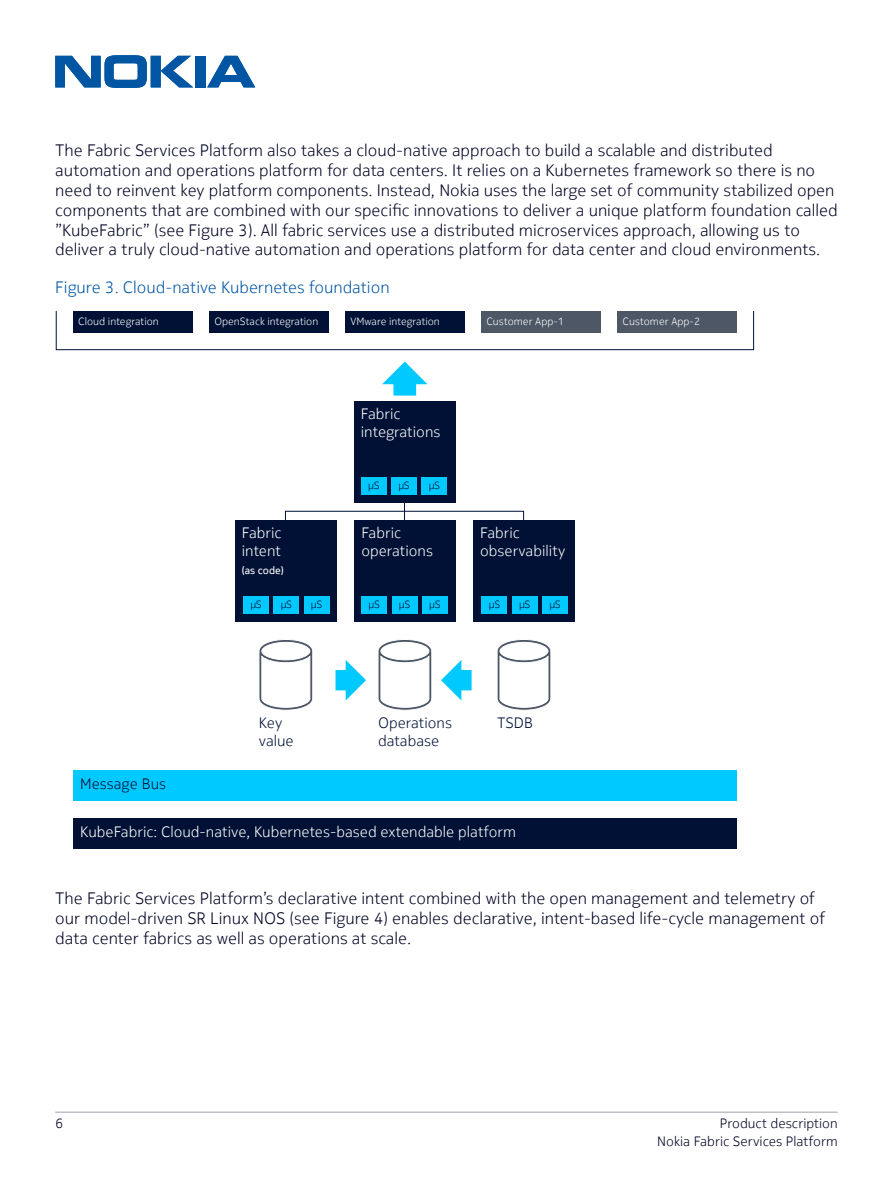
<style>
.page{position:relative;width:893px;height:1188px;background:#fff}
.page>*{position:absolute;margin:0;border:0;box-sizing:border-box;transform-origin:0 0}
.Body{font:300 16.5px/19.8px "Nokia Pure Text";color:#000324}
.Figure___table_capti{font:300 16.5px "Nokia Pure Text";color:#0056a3}
.t1{font:300 15px/18px "Nokia Pure Text";color:#fff}
.t2{font:300 15px/18px "Nokia Pure Text";color:#001135}
.t3{font:300 13.5px/18.6px "Nokia Pure Text";color:#000324;text-align:right}
.t4{font:300 10.5px "Nokia Pure Text";color:#fff}
.t5{font:300 10.5px "Nokia Pure Text";letter-spacing:-.03em;color:#001135}
.t6{font:10.5px "Nokia Pure Text";color:#fff}
</style>
<div class="page">
<svg style="left:55px;top:55px;width:138px;height:33px"></svg>
<div style="left:195px;top:56px;width:10px;height:31px;background:#0056a3"></div>
<svg style="left:207px;top:56px;width:48px;height:31px"></svg>
<hr style="left:55px;top:1112px;width:783px;height:1px;background:#c1bec6">
<div style="left:73px;top:818px;width:664px;height:31px;background:#001135"></div>
<div style="left:73px;top:771px;width:664px;height:30px;background:#00c9ff"></div>
<div style="left:56px;top:311px;width:698px;height:39px;border:1px solid #001135"></div>
<div style="left:617px;top:311px;width:120px;height:22px;background:#4d5766"></div>
<div style="left:481px;top:311px;width:119px;height:22px;background:#4d5766"></div>
<div style="left:73px;top:311px;width:119px;height:22px;background:#001135"></div>
<div style="left:209px;top:311px;width:119px;height:22px;background:#001135"></div>
<div style="left:345px;top:311px;width:119px;height:22px;background:#001135"></div>
<svg style="left:382px;top:362px;width:45px;height:34px"></svg>
<div style="left:354px;top:520px;width:102px;height:102px;background:#001135"></div>
<div style="left:362px;top:596px;width:25px;height:17px;background:#00c9ff"></div>
<div style="left:392px;top:596px;width:25px;height:17px;background:#00c9ff"></div>
<div style="left:422px;top:596px;width:26px;height:17px;background:#00c9ff"></div>
<div style="left:354px;top:401px;width:102px;height:102px;background:#001135"></div>
<div style="left:361px;top:477px;width:26px;height:17px;background:#00c9ff"></div>
<div style="left:391px;top:477px;width:26px;height:17px;background:#00c9ff"></div>
<div style="left:422px;top:477px;width:25px;height:17px;background:#00c9ff"></div>
<div style="left:473px;top:520px;width:102px;height:102px;background:#001135"></div>
<div style="left:482px;top:596px;width:25px;height:17px;background:#00c9ff"></div>
<div style="left:512px;top:596px;width:26px;height:17px;background:#00c9ff"></div>
<div style="left:542px;top:596px;width:26px;height:17px;background:#00c9ff"></div>
<div style="left:235px;top:520px;width:102px;height:102px;background:#001135"></div>
<div style="left:243px;top:596px;width:26px;height:17px;background:#00c9ff"></div>
<div style="left:274px;top:596px;width:25px;height:17px;background:#00c9ff"></div>
<div style="left:304px;top:596px;width:25px;height:17px;background:#00c9ff"></div>
<svg style="left:404px;top:503px;width:1px;height:15px"></svg>
<div style="left:285px;top:511px;width:239px;height:9px;border:1px solid #001135"></div>
<svg style="left:335px;top:660px;width:31px;height:41px"></svg>
<svg style="left:441px;top:660px;width:31px;height:41px"></svg>
<svg style="left:259px;top:639px;width:54px;height:72px"></svg>
<svg style="left:378px;top:639px;width:54px;height:72px"></svg>
<svg style="left:497px;top:639px;width:54px;height:72px"></svg>
<p class="Body" style="left:55px;top:141px;width:784px">The Fabric Services Platform also takes a cloud-native approach to build a scalable and distributed automation and operations platform for data centers. It relies on a Kubernetes framework so there is no need to reinvent key platform components. Instead, Nokia uses the large set of community stabilized open components that are combined with our specific innovations to deliver a unique platform foundation called ”KubeFabric” (see Figure 3). All fabric services use a distributed microservices approach, allowing us to deliver a truly cloud-native automation and operations platform for data center and cloud environments.</p>
<p class="Figure___table_capti" style="left:55px;top:276px;width:336px">Figure 3. Cloud-native Kubernetes foundation</p>
<p class="t4" style="left:78px;top:314px;width:82px">Cloud integration</p>
<p class="t4" style="left:214px;top:314px;width:105px">OpenStack integration</p>
<p class="t4" style="left:350px;top:314px;width:91px">VMware integration</p>
<p class="t4" style="left:487px;top:314px;width:79px">Customer App-1</p>
<p class="t4" style="left:623px;top:314px;width:79px">Customer App-2</p>
<p class="t1" style="left:361px;top:405px;width:81px">Fabric integrations</p>
<p class="t1" style="left:242px;top:524px;width:41px">Fabric intent</p>
<p class="t6" style="left:242px;top:564px;width:44px">(as code)</p>
<p class="t5" style="left:250px;top:597px;width:13px">µS</p>
<p class="t5" style="left:281px;top:597px;width:13px">µS</p>
<p class="t5" style="left:311px;top:597px;width:13px">µS</p>
<p class="t5" style="left:368px;top:478px;width:13px">µS</p>
<p class="t5" style="left:398px;top:478px;width:13px">µS</p>
<p class="t5" style="left:429px;top:478px;width:13px">µS</p>
<p class="t1" style="left:361px;top:524px;width:73px">Fabric operations</p>
<p class="t5" style="left:369px;top:597px;width:13px">µS</p>
<p class="t5" style="left:399px;top:597px;width:13px">µS</p>
<p class="t5" style="left:429px;top:597px;width:13px">µS</p>
<p class="t1" style="left:480px;top:524px;width:87px">Fabric observability</p>
<p class="t5" style="left:489px;top:597px;width:13px">µS</p>
<p class="t5" style="left:519px;top:597px;width:13px">µS</p>
<p class="t5" style="left:549px;top:597px;width:13px">µS</p>
<p class="t2" style="left:80px;top:775px;width:87px">Message Bus</p>
<p class="t2" style="left:259px;top:714px;width:36px">Key value</p>
<p class="t2" style="left:378px;top:714px;width:75px">Operations database</p>
<p class="t2" style="left:497px;top:714px;width:37px">TSDB</p>
<p class="t1" style="left:80px;top:823px;width:437px">KubeFabric: Cloud-native, Kubernetes-based extendable platform</p>
<p class="Body" style="left:55px;top:888px;width:771px">The Fabric Services Platform’s declarative intent combined with the open management and telemetry of our model-driven SR Linux NOS (see Figure 4) enables declarative, intent-based life-cycle management of data center fabrics as well as operations at scale.</p>
<p class="t3" style="left:55px;top:1113px;width:9px">6</p>
<p class="t3" style="left:657px;top:1113px;width:182px">Product description<br>Nokia Fabric Services Platform</p>
</div>
